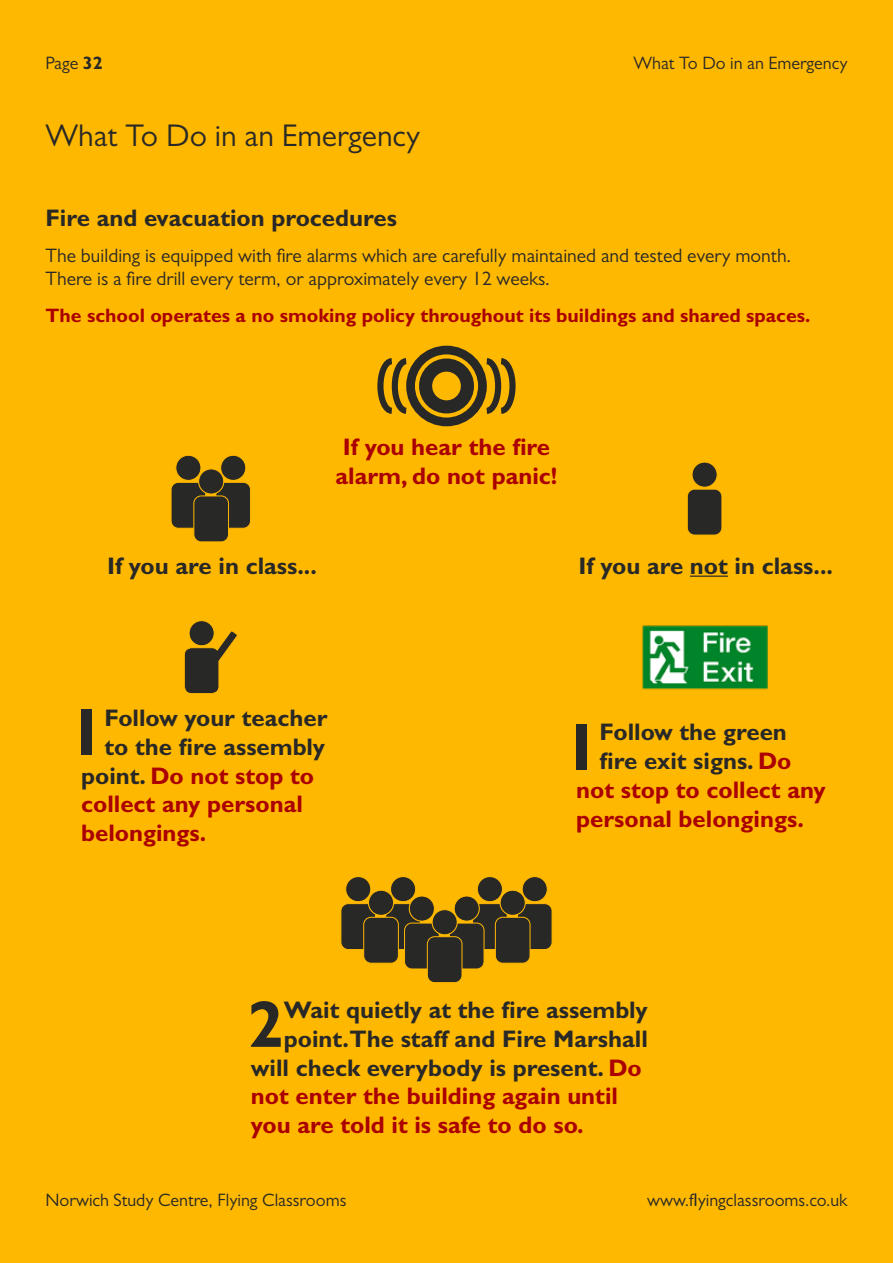
<style>
.page{position:relative;width:893px;height:1263px;background:#ffb800}
.page>*{position:absolute;margin:0;border:0;box-sizing:border-box;transform-origin:0 0}
.t1{font:700 66.3px "Gill Sans Std";color:#282827}
.t2{font:31.5px "Gill Sans";color:#282827}
.t3{font:700 24px "Gill Sans Std";color:#282827}
.t4{font:700 24px/28.8px "Gill Sans Std";color:#a00;text-align:center}
.t5{font:19.5px/23.4px "Gill Sans";color:#282827}
.t6{font:700 19.5px "Gill Sans Std";color:#a00}
.t7{font:18px "Gill Sans";color:#282827}
.s1{font-family:"Gill Sans Std";font-weight:700}
.s2{color:#282827}
.s3{color:#a00}
</style>
<div class="page">
<div style="left:406px;top:346px;width:81px;height:80px;border:9px solid #282827;border-radius:50%"></div>
<div style="left:419px;top:358px;width:55px;height:55px;border:13px solid #282827;border-radius:50%"></div>
<svg style="left:481px;top:358px;width:35px;height:56px"></svg>
<svg style="left:377px;top:358px;width:35px;height:56px"></svg>
<div style="left:176px;top:455px;width:25px;height:25px;background:#282827;border-radius:50%"></div>
<div style="left:175px;top:455px;width:26px;height:26px;border:1px solid #ffb800;border-radius:50%"></div>
<div style="left:171px;top:482px;width:35px;height:46px;background:#282827;border-radius:7px"></div>
<div style="left:171px;top:482px;width:35px;height:46px;border:1px solid #ffb800;border-radius:7px"></div>
<div style="left:221px;top:455px;width:25px;height:25px;background:#282827;border-radius:50%"></div>
<div style="left:220px;top:455px;width:26px;height:26px;border:1px solid #ffb800;border-radius:50%"></div>
<div style="left:216px;top:482px;width:35px;height:46px;background:#282827;border-radius:7px"></div>
<div style="left:216px;top:482px;width:35px;height:46px;border:1px solid #ffb800;border-radius:7px"></div>
<div style="left:199px;top:469px;width:25px;height:25px;background:#282827;border-radius:50%"></div>
<div style="left:198px;top:468px;width:26px;height:27px;border:1px solid #ffb800;border-radius:50%"></div>
<div style="left:194px;top:496px;width:34px;height:46px;background:#282827;border-radius:7px"></div>
<div style="left:194px;top:496px;width:35px;height:46px;border:1px solid #ffb800;border-radius:7px"></div>
<div style="left:692px;top:462px;width:25px;height:25px;background:#282827;border-radius:50%"></div>
<div style="left:691px;top:461px;width:27px;height:27px;border:1px solid #ffb800;border-radius:50%"></div>
<div style="left:687px;top:489px;width:35px;height:46px;background:#282827;border-radius:7px"></div>
<div style="left:687px;top:489px;width:35px;height:46px;border:1px solid #ffb800;border-radius:7px"></div>
<hr style="left:690px;top:575px;width:38px;height:2px;background:#282827">
<div style="left:189px;top:621px;width:25px;height:25px;background:#282827;border-radius:50%"></div>
<div style="left:188px;top:620px;width:27px;height:26px;border:1px solid #ffb800;border-radius:50%"></div>
<svg style="left:184px;top:630px;width:54px;height:64px"></svg>
<img style="left:642px;top:625px;width:126px;height:65px">
<div style="left:477px;top:876px;width:25px;height:26px;background:#282827;border-radius:50%"></div>
<div style="left:477px;top:876px;width:26px;height:26px;border:1px solid #ffb800;border-radius:50%"></div>
<div style="left:473px;top:904px;width:34px;height:45px;background:#282827;border-radius:7px"></div>
<div style="left:472px;top:903px;width:35px;height:47px;border:1px solid #ffb800;border-radius:7px"></div>
<div style="left:522px;top:876px;width:25px;height:26px;background:#282827;border-radius:50%"></div>
<div style="left:522px;top:876px;width:26px;height:26px;border:1px solid #ffb800;border-radius:50%"></div>
<div style="left:517px;top:904px;width:35px;height:45px;background:#282827;border-radius:7px"></div>
<div style="left:517px;top:903px;width:35px;height:47px;border:1px solid #ffb800;border-radius:7px"></div>
<div style="left:500px;top:890px;width:25px;height:25px;background:#282827;border-radius:50%"></div>
<div style="left:500px;top:890px;width:26px;height:26px;border:1px solid #ffb800;border-radius:50%"></div>
<div style="left:495px;top:917px;width:35px;height:46px;background:#282827;border-radius:7px"></div>
<div style="left:495px;top:917px;width:35px;height:46px;border:1px solid #ffb800;border-radius:7px"></div>
<div style="left:346px;top:876px;width:25px;height:26px;background:#282827;border-radius:50%"></div>
<div style="left:345px;top:876px;width:26px;height:26px;border:1px solid #ffb800;border-radius:50%"></div>
<div style="left:341px;top:904px;width:35px;height:45px;background:#282827;border-radius:7px"></div>
<div style="left:341px;top:903px;width:35px;height:47px;border:1px solid #ffb800;border-radius:7px"></div>
<div style="left:390px;top:876px;width:26px;height:26px;background:#282827;border-radius:50%"></div>
<div style="left:390px;top:876px;width:26px;height:26px;border:1px solid #ffb800;border-radius:50%"></div>
<div style="left:386px;top:904px;width:34px;height:45px;background:#282827;border-radius:7px"></div>
<div style="left:385px;top:903px;width:36px;height:47px;border:1px solid #ffb800;border-radius:7px"></div>
<div style="left:368px;top:890px;width:26px;height:25px;background:#282827;border-radius:50%"></div>
<div style="left:368px;top:890px;width:26px;height:26px;border:1px solid #ffb800;border-radius:50%"></div>
<div style="left:364px;top:917px;width:34px;height:46px;background:#282827;border-radius:7px"></div>
<div style="left:363px;top:917px;width:36px;height:46px;border:1px solid #ffb800;border-radius:7px"></div>
<div style="left:409px;top:896px;width:25px;height:25px;background:#282827;border-radius:50%"></div>
<div style="left:409px;top:895px;width:26px;height:27px;border:1px solid #ffb800;border-radius:50%"></div>
<div style="left:404px;top:923px;width:35px;height:46px;background:#282827;border-radius:7px"></div>
<div style="left:404px;top:923px;width:35px;height:46px;border:1px solid #ffb800;border-radius:7px"></div>
<div style="left:454px;top:896px;width:25px;height:25px;background:#282827;border-radius:50%"></div>
<div style="left:454px;top:895px;width:26px;height:27px;border:1px solid #ffb800;border-radius:50%"></div>
<div style="left:449px;top:923px;width:35px;height:46px;background:#282827;border-radius:7px"></div>
<div style="left:449px;top:923px;width:35px;height:46px;border:1px solid #ffb800;border-radius:7px"></div>
<div style="left:432px;top:910px;width:25px;height:25px;background:#282827;border-radius:50%"></div>
<div style="left:432px;top:909px;width:26px;height:26px;border:1px solid #ffb800;border-radius:50%"></div>
<div style="left:427px;top:937px;width:35px;height:46px;background:#282827;border-radius:7px"></div>
<div style="left:427px;top:936px;width:35px;height:47px;border:1px solid #ffb800;border-radius:7px"></div>
<p class="t7" style="left:45px;top:53px;width:59px">Page <span class="s1">32</span></p>
<p class="t7" style="left:633px;top:53px;width:216px">What To Do in an Emergency</p>
<h2 class="t2" style="left:45px;top:117px;width:376px">What To Do in an Emergency</h2>
<p class="t3" style="left:45px;top:203px;width:353px">Fire and evacuation procedures</p>
<p class="t5" style="left:45px;top:244px;width:747px">The building is equipped with fire alarms which are carefully maintained and tested every month.<br>There is a fire drill every term, or approximately every 12 weeks.</p>
<p class="t6" style="left:45px;top:303px;width:766px">The school operates a no smoking policy throughout its buildings and shared spaces.</p>
<p class="t4" style="left:336px;top:433px;width:223px">If you hear the fire alarm, do not panic!</p>
<p class="t3" style="left:107px;top:551px;width:211px">If you are in class...</p>
<p class="t3" style="left:578px;top:551px;width:256px">If you are not in class...</p>
<h1 class="t1" style="left:68px;top:693px;width:38px">1</h1>
<p class="t3" style="left:105px;top:704px;width:224px">Follow your teacher</p>
<p class="t3" style="left:105px;top:732px;width:222px">to the fire assembly</p>
<p class="t4" style="left:81px;top:761px;width:235px"><span class="s2">point.</span> Do not stop to</p>
<p class="t4" style="left:81px;top:790px;width:223px">collect any personal</p>
<p class="t4" style="left:81px;top:819px;width:127px">belongings.</p>
<h1 class="t1" style="left:563px;top:708px;width:38px">1</h1>
<p class="t3" style="left:600px;top:718px;width:189px">Follow the green</p>
<p class="t3" style="left:600px;top:747px;width:193px">fire exit signs. <span class="s3">Do</span></p>
<p class="t4" style="left:576px;top:775px;width:251px">not stop to collect any</p>
<p class="t4" style="left:576px;top:804px;width:229px">personal belongings.</p>
<h1 class="t1" style="left:247px;top:985px;width:38px">2</h1>
<p class="t3" style="left:284px;top:996px;width:365px">Wait quietly at the fire assembly</p>
<p class="t3" style="left:284px;top:1024px;width:366px">point.The staff and Fire Marshall</p>
<p class="t3" style="left:251px;top:1053px;width:392px">will check everybody is present. <span class="s3">Do</span></p>
<p class="t4" style="left:251px;top:1082px;width:369px">not enter the building again until</p>
<p class="t4" style="left:251px;top:1111px;width:334px">you are told it is safe to do so.</p>
<p class="t7" style="left:45px;top:1189px;width:302px">Norwich Study Centre, Flying Classrooms</p>
<p class="t7" style="left:647px;top:1189px;width:202px">www.flyingclassrooms.co.uk</p>
</div>
